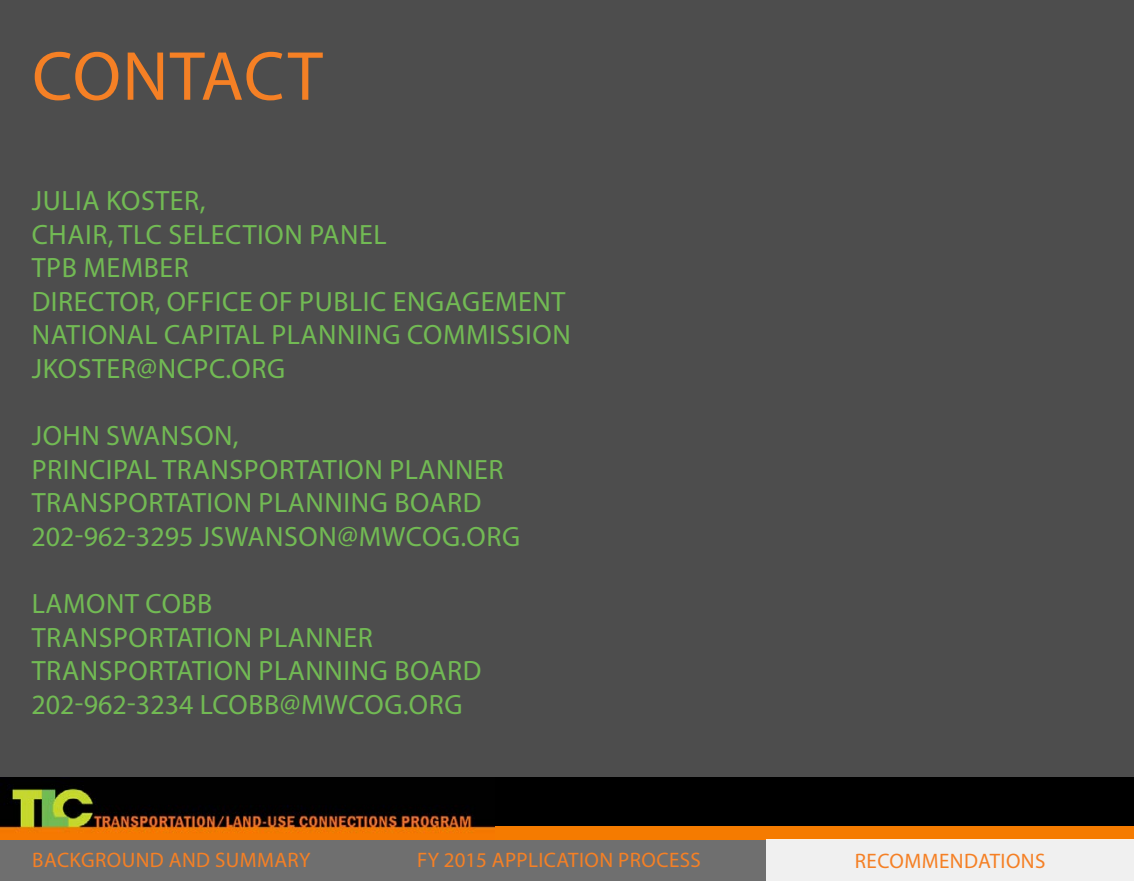
<style>
.page{position:relative;width:1134px;height:882px;background:#fff}
.page>*{position:absolute;margin:0;border:0;box-sizing:border-box;transform-origin:0 0}
.t1{font:70px "Myriad Pro";color:#f58025}
.t2{font:28px/33.6px "Myriad Pro";letter-spacing:.02em;color:#72ba54}
.t3{font:21px "Myriad Pro";letter-spacing:.02em;color:#f58025}
</style>
<div class="page">
<div style="left:0;top:0;width:1134px;height:881px;background:#4d4d4d"></div>
<div style="left:0;top:840px;width:1134px;height:42px;background:#6f6f6f"></div>
<div style="left:239px;top:777px;width:895px;height:63px;background:#000"></div>
<div style="left:485px;top:826px;width:649px;height:14px;background:#f57b00"></div>
<div style="left:766px;top:839px;width:368px;height:42px;background:#f0f0f0"></div>
<img style="left:0;top:777px;width:495px;height:63px">
<h1 class="t1" style="left:32px;top:33px;width:251px">CONTACT</h1>
<p class="t2" style="left:32px;top:183px;width:175px">JULIA KOSTER,<br>CHAIR, TLCSE</p>
<p class="t2" style="left:197px;top:217px;width:191px">LECTION PANEL</p>
<p class="t2" style="left:32px;top:251px;width:284px">TPB MEMBER<br>DIRECTOR, OFFICE OF PUBL</p>
<p class="t2" style="left:363px;top:284px;width:204px">IC ENGAGEMENT</p>
<p class="t2" style="left:32px;top:318px;width:541px;text-indent:240px">PLANNING COMMISSION<br>JKOSTER@NCPC.ORG</p>
<p class="t2" style="left:32px;top:318px;width:206px">NATIONAL CAPITAL</p>
<p class="t2" style="left:31px;top:419px;width:490px">JOHN SWANSON,<br>PRINCIPAL TRANSPORTATION PLANNER<br>TRANSPORTATION PLANNING BOARD<br>202-962-3295 J SWANSON@MWCOG.ORG</p>
<p class="t2" style="left:31px;top:587px;width:452px">LAMONT COBB<br>TRANSPORTATION PLANNER<br>TRANSPORTATION PLANNING BOARD<br>202-962-3234 LCOBB@MWCOG.ORG</p>
<p class="t3" style="left:32px;top:847px;width:280px">BACKGROUND AND SUMMARY</p>
<p class="t3" style="left:417px;top:847px;width:285px">FY 2015 APPLICATION PROCESS</p>
<p class="t3" style="left:855px;top:848px;width:27px">RECOMM</p>
<p class="t3" style="left:939px;top:848px;width:25px">ENDA</p>
<p class="t3" style="left:990px;top:848px;width:57px">TIONS</p>
</div>
